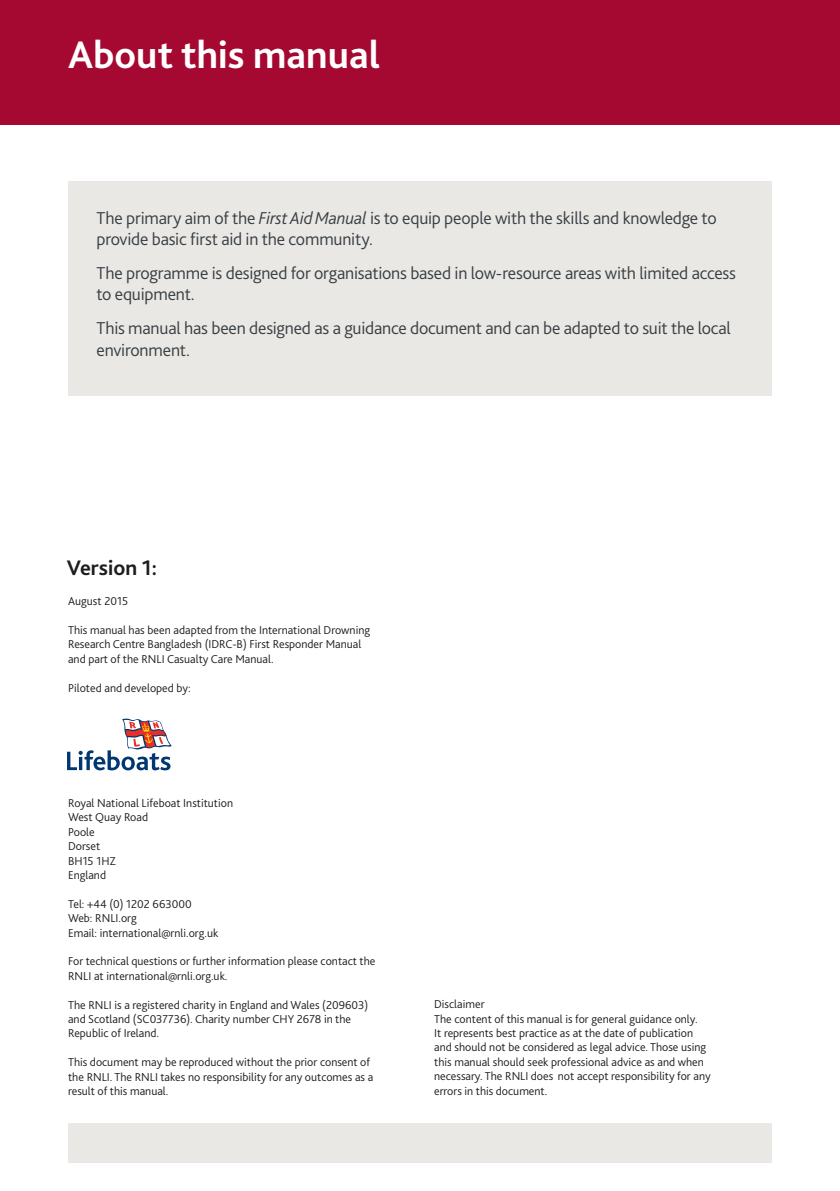
<style>
.page{position:relative;width:840px;height:1191px;background:#fff}
.page>*{position:absolute;margin:0;border:0;box-sizing:border-box;transform-origin:0 0}
.t1{font:700 40px "Bliss 2";color:#fff}
.t2{font:700 22px "Bliss 2";color:#1d1d1b}
.t3{font:300 18px/21.6px "Bliss 2";letter-spacing:-.01em;color:#373e42}
.t4{font:300 12px/14.4px "Bliss 2";color:#1d1d1b}
.s1{font-style:italic}
</style>
<div class="page">
<div style="left:0;top:0;width:839px;height:125px;background:#a50931"></div>
<svg style="left:67px;top:718px;width:105px;height:52px"></svg>
<div style="left:68px;top:1123px;width:703px;height:39px;background:#eae8e5"></div>
<div style="left:68px;top:181px;width:703px;height:215px;background:#eae8e5"></div>
<h1 class="t1" style="left:68px;top:30px;width:313px">About this manual</h1>
<h3 class="t3" style="left:96px;top:207px;width:621px">The primary aim of the <span class="s1">First Aid Manual</span> is to equip people with the skills and knowledge to provide basic first aid in the community.</h3>
<h3 class="t3" style="left:96px;top:262px;width:640px">The programme is designed for organisations based in low-resource areas with limited access to equipment.</h3>
<h3 class="t3" style="left:96px;top:317px;width:635px">This manual has been designed as a guidance document and can be adapted to suit the local environment.</h3>
<h2 class="t2" style="left:67px;top:554px;width:92px">Version 1:</h2>
<p class="t4" style="left:68px;top:594px;width:61px">August 2015</p>
<p class="t4" style="left:68px;top:623px;width:303px">This manual has been adapted from the International Drowning<br>Research Centre Bangladesh (IDRC-B) First Responder Manual and part of the RNLI Casualty Care Manual.</p>
<p class="t4" style="left:68px;top:680px;width:124px">Piloted and developed by:</p>
<p class="t4" style="left:68px;top:795px;width:166px">Royal National Lifeboat Institution<br>West Quay Road<br>Poole<br>Dorset<br>BH15 1HZ<br>England</p>
<p class="t4" style="left:68px;top:896px;width:152px">Tel: +44 (0) 1202 663000<br>Web: RNLI.org<br>Email: international@rnli.org.uk</p>
<p class="t4" style="left:68px;top:954px;width:308px">For technical questions or further information please contact the<br>RNLI at international@rnli.org.uk.</p>
<p class="t4" style="left:68px;top:997px;width:301px">The RNLI is a registered charity in England and Wales (209603) and Scotland (SC037736). Charity number CHY 2678 in the<br>Republic of Ireland.</p>
<p class="t4" style="left:68px;top:1055px;width:307px">This document may be reproduced without the prior consent of the RNLI. The RNLI takes no responsibility for any outcomes as a result of this manual.</p>
<p class="t4" style="left:434px;top:997px;width:278px">Disclaimer<br>The content of this manual is for general guidance only.<br>It represents best practice as at the date of publication and should not be considered as legal advice. Those using this manual should seek professional advice as and when necessary. The RNLI does not accept responsibility for any errors in this document.</p>
</div>
